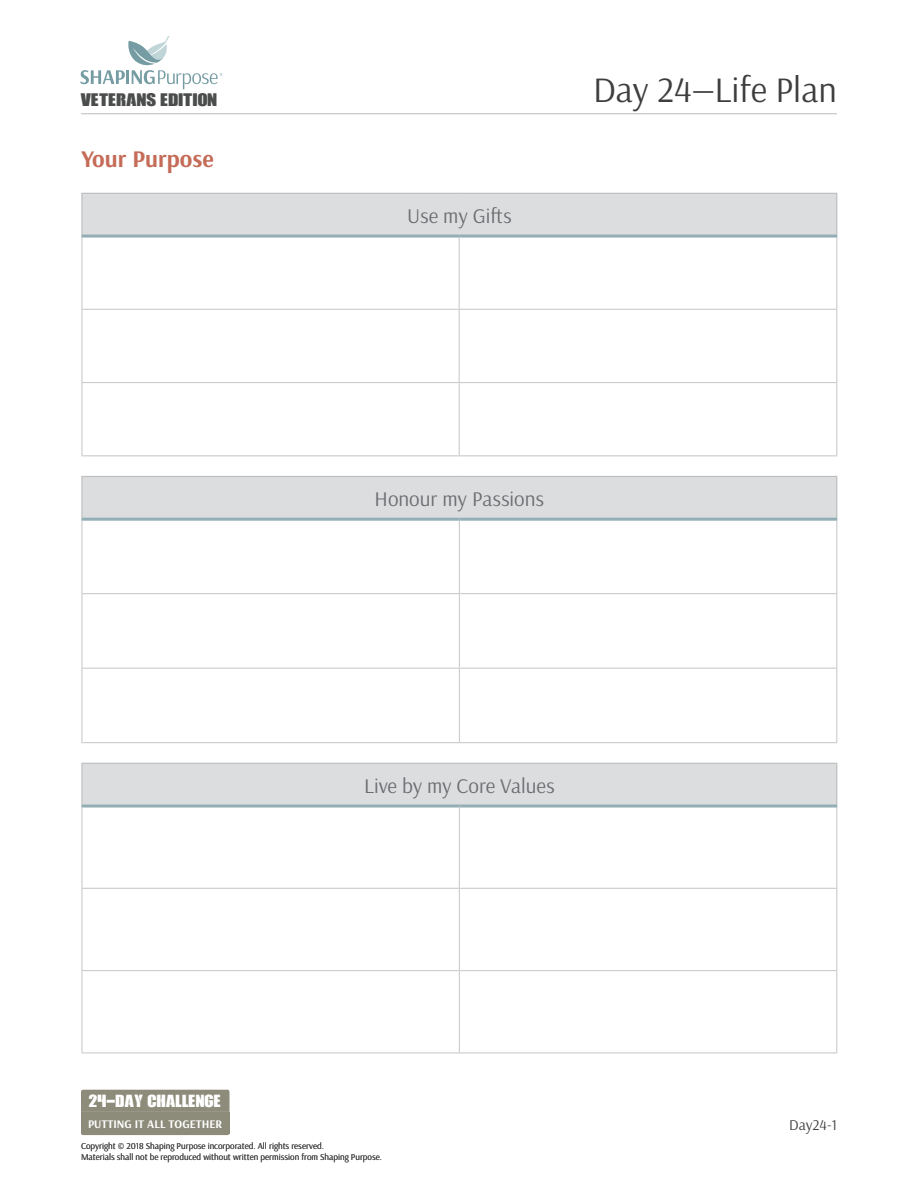
<style>
.page{position:relative;width:918px;height:1188px;background:#fff}
.page>*{position:absolute;margin:0;border:0;box-sizing:border-box;transform-origin:0 0}
.PageHeading{font:36px "Arsenal";color:#3e3e3f}
.Heading_2{font:700 24px "Arsenal";color:#c56c58}
.Table_Heading{font:21px "Arsenal";color:#6c6d70}
.t1{font:17.1px "Call Of Ops Duty";color:#4b4c4c;scale:1.07 1}
.t2{font:16.5px "Call Of Ops Duty";color:#fff}
.t3{font:15px "Arsenal";color:#3e3e3f}
.t4{font:700 11.7px "Arsenal";color:#fff}
.t5{font:9px/10.8px "Arsenal";color:#3e3e3f}
</style>
<div class="page">
<hr style="left:81px;top:113px;width:756px;height:1px;background:#bcbdbf">
<svg style="left:80px;top:36px;width:142px;height:53px"></svg>
<div style="left:81px;top:1090px;width:149px;height:45px;background:#8d8b7a;border-radius:2px"></div>
<div style="left:82px;top:193px;width:755px;height:43px;background:#dcdddf"></div>
<hr style="left:459px;top:238px;width:1px;height:71px;background:#cbcbcc">
<hr style="left:81px;top:309px;width:378px;height:1px;background:#cbcbcc">
<hr style="left:459px;top:309px;width:378px;height:1px;background:#cbcbcc">
<hr style="left:459px;top:310px;width:1px;height:72px;background:#cbcbcc">
<hr style="left:81px;top:382px;width:378px;height:1px;background:#cbcbcc">
<hr style="left:459px;top:382px;width:378px;height:1px;background:#cbcbcc">
<hr style="left:459px;top:383px;width:1px;height:72px;background:#cbcbcc">
<hr style="left:81px;top:238px;width:1px;height:71px;background:#cbcbcc">
<hr style="left:836px;top:238px;width:1px;height:71px;background:#cbcbcc">
<hr style="left:81px;top:310px;width:1px;height:72px;background:#cbcbcc">
<hr style="left:836px;top:310px;width:1px;height:72px;background:#cbcbcc">
<hr style="left:81px;top:383px;width:1px;height:72px;background:#cbcbcc">
<hr style="left:836px;top:383px;width:1px;height:72px;background:#cbcbcc">
<hr style="left:81px;top:455px;width:378px;height:1px;background:#cbcbcc">
<hr style="left:459px;top:455px;width:378px;height:1px;background:#cbcbcc">
<hr style="left:81px;top:193px;width:378px;height:1px;background:#bcbdbf">
<hr style="left:81px;top:194px;width:1px;height:41px;background:#bcbdbf">
<hr style="left:459px;top:193px;width:378px;height:1px;background:#bcbdbf">
<hr style="left:836px;top:194px;width:1px;height:41px;background:#bcbdbf">
<hr style="left:81px;top:235px;width:378px;height:3px;background:#93aeb5">
<hr style="left:459px;top:235px;width:378px;height:3px;background:#93aeb5">
<div style="left:82px;top:476px;width:755px;height:43px;background:#dcdddf"></div>
<hr style="left:459px;top:521px;width:1px;height:72px;background:#cbcbcc">
<hr style="left:81px;top:593px;width:378px;height:1px;background:#cbcbcc">
<hr style="left:459px;top:593px;width:378px;height:1px;background:#cbcbcc">
<hr style="left:459px;top:594px;width:1px;height:74px;background:#cbcbcc">
<hr style="left:81px;top:668px;width:378px;height:1px;background:#cbcbcc">
<hr style="left:459px;top:668px;width:378px;height:1px;background:#cbcbcc">
<hr style="left:459px;top:669px;width:1px;height:73px;background:#cbcbcc">
<hr style="left:81px;top:521px;width:1px;height:72px;background:#cbcbcc">
<hr style="left:836px;top:521px;width:1px;height:72px;background:#cbcbcc">
<hr style="left:81px;top:594px;width:1px;height:74px;background:#cbcbcc">
<hr style="left:836px;top:594px;width:1px;height:74px;background:#cbcbcc">
<hr style="left:81px;top:669px;width:1px;height:73px;background:#cbcbcc">
<hr style="left:836px;top:669px;width:1px;height:73px;background:#cbcbcc">
<hr style="left:81px;top:742px;width:378px;height:1px;background:#cbcbcc">
<hr style="left:459px;top:742px;width:378px;height:1px;background:#cbcbcc">
<hr style="left:81px;top:476px;width:378px;height:1px;background:#bcbdbf">
<hr style="left:81px;top:477px;width:1px;height:41px;background:#bcbdbf">
<hr style="left:459px;top:476px;width:378px;height:1px;background:#bcbdbf">
<hr style="left:836px;top:477px;width:1px;height:41px;background:#bcbdbf">
<hr style="left:81px;top:518px;width:378px;height:3px;background:#93aeb5">
<hr style="left:459px;top:518px;width:378px;height:3px;background:#93aeb5">
<div style="left:82px;top:763px;width:755px;height:43px;background:#dcdddf"></div>
<hr style="left:459px;top:808px;width:1px;height:80px;background:#cbcbcc">
<hr style="left:81px;top:888px;width:378px;height:1px;background:#cbcbcc">
<hr style="left:459px;top:888px;width:378px;height:1px;background:#cbcbcc">
<hr style="left:459px;top:889px;width:1px;height:81px;background:#cbcbcc">
<hr style="left:81px;top:970px;width:378px;height:1px;background:#cbcbcc">
<hr style="left:459px;top:970px;width:378px;height:1px;background:#cbcbcc">
<hr style="left:459px;top:971px;width:1px;height:81px;background:#cbcbcc">
<hr style="left:81px;top:808px;width:1px;height:80px;background:#cbcbcc">
<hr style="left:836px;top:808px;width:1px;height:80px;background:#cbcbcc">
<hr style="left:81px;top:889px;width:1px;height:81px;background:#cbcbcc">
<hr style="left:836px;top:889px;width:1px;height:81px;background:#cbcbcc">
<hr style="left:81px;top:971px;width:1px;height:81px;background:#cbcbcc">
<hr style="left:836px;top:971px;width:1px;height:81px;background:#cbcbcc">
<hr style="left:81px;top:1052px;width:378px;height:1px;background:#cbcbcc">
<hr style="left:459px;top:1052px;width:378px;height:1px;background:#cbcbcc">
<hr style="left:81px;top:763px;width:378px;height:1px;background:#bcbdbf">
<hr style="left:81px;top:764px;width:1px;height:41px;background:#bcbdbf">
<hr style="left:459px;top:763px;width:378px;height:1px;background:#bcbdbf">
<hr style="left:836px;top:764px;width:1px;height:41px;background:#bcbdbf">
<hr style="left:81px;top:805px;width:378px;height:3px;background:#93aeb5">
<hr style="left:459px;top:805px;width:378px;height:3px;background:#93aeb5">
<h3 class="t1" style="left:81px;top:93px;width:129px">VETERANS EDITION</h3>
<p class="Heading_2" style="left:81px;top:144px;width:134px">Your Purpose</p>
<p class="Table_Heading" style="left:407px;top:203px;width:106px">Use my Gifts</p>
<p class="PageHeading" style="left:593px;top:68px;width:245px">Day 24—Life Plan</p>
<p class="Table_Heading" style="left:375px;top:486px;width:171px">Honour my Passions</p>
<p class="Table_Heading" style="left:364px;top:773px;width:192px">Live by my Core Values</p>
<h3 class="t2" style="left:89px;top:1094px;width:134px">24-DAY CHALLENGE</h3>
<p class="t4" style="left:88px;top:1116px;width:136px">PUTTING IT ALL TOGETHER</p>
<h3 class="t3" style="left:789px;top:1115px;width:49px">Day24-1</h3>
<p class="t5" style="left:81px;top:1140px;width:303px">Copyright © 2018 Shaping Purpose incorporated. All rights reserved.<br>Materials shall not be reproduced without written permission from Shaping Purpose.</p>
</div>
